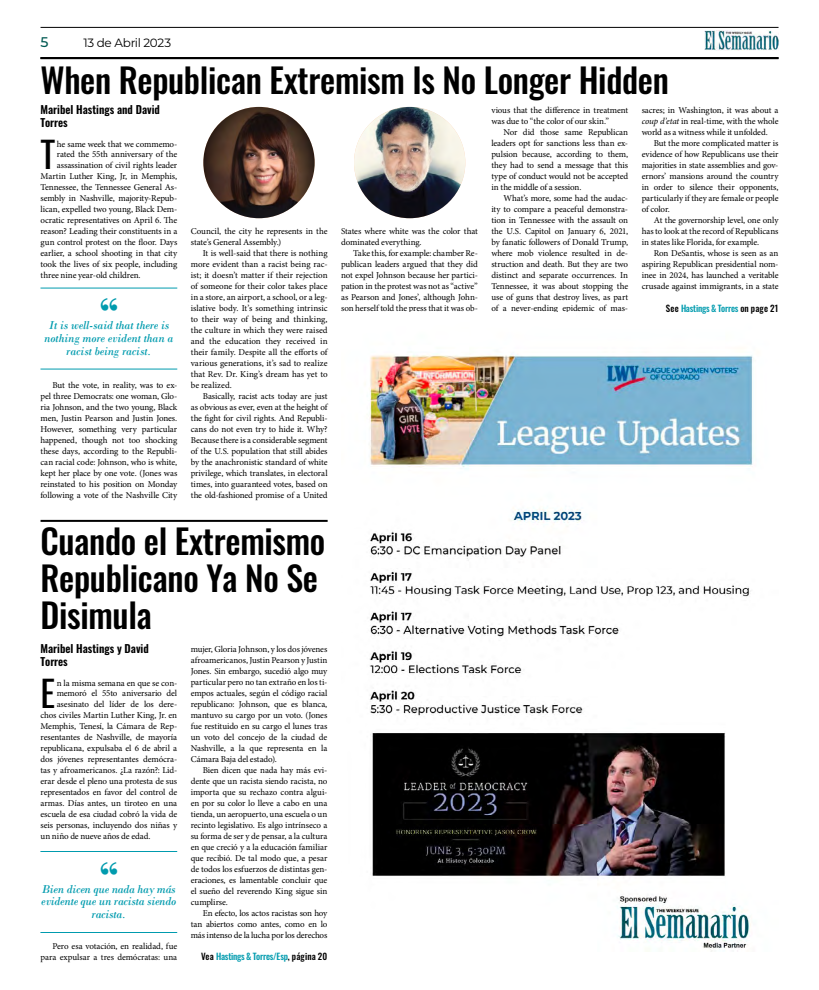
<style>
.page{position:relative;width:819px;height:990px;background:#fff}
.page>*{position:absolute;margin:0;border:0;box-sizing:border-box;transform-origin:0 0}
.t1{font:700 40px "Bodoni";color:#009bae}
.t2{font:36.2px "Oswald";color:#000}
.t3{font:500 34px/37px "Oswald";letter-spacing:-.01em;color:#000}
.t4{font:500 14px "Montserrat";color:#005952}
.t5{font:italic 12px/13px "Bodoni";letter-spacing:-.01em;color:#009bae;text-align:center}
.t6{font:12px "Montserrat";letter-spacing:-.03em;color:#000}
.t7{font:600 11px/13.2px "Oswald";color:#000}
.t8{font:9px/11px "Minion Pro";letter-spacing:-.015em;color:#000;text-align:justify}
.t9{font:500 9px "Oswald";letter-spacing:-.015em;color:#009bae}
.s1{color:#000}
.s2{font-style:italic}
</style>
<div class="page">
<img style="left:704px;top:31px;width:74px;height:20px">
<hr style="left:41px;top:57px;width:738px;height:2px;background:#000">
<hr style="left:41px;top:27px;width:738px;height:1px;background:#000">
<hr style="left:40px;top:57px;width:738px;height:2px;background:#000">
<hr style="left:41px;top:288px;width:136px;height:1px;background:#009bae">
<hr style="left:41px;top:369px;width:136px;height:1px;background:#009bae">
<img style="left:203px;top:107px;width:112px;height:111px;border-radius:56px">
<img style="left:354px;top:107px;width:111px;height:111px;border-radius:56px">
<img style="left:369px;top:354px;width:384px;height:598px">
<hr style="left:41px;top:520px;width:287px;height:2px;background:#000">
<hr style="left:40px;top:851px;width:137px;height:1px;background:#009bae">
<hr style="left:40px;top:932px;width:137px;height:1px;background:#009bae">
<h3 class="t4" style="left:40px;top:32px;width:10px">5</h3>
<h3 class="t6" style="left:83px;top:35px;width:89px">13 de Abril 2023</h3>
<h3 class="t3" style="left:40px;top:63px;width:630px">When Republican Extremism Is No Longer Hidden</h3>
<p class="t7" style="left:41px;top:103px;width:121px">Maribel Hastings and David<br>Torres</p>
<h2 class="t2" style="left:41px;top:122px;width:16px">T</h2>
<p class="t8" style="left:57px;top:138px;width:122px">he same week that we commemo-</p>
<p class="t8" style="left:57px;top:149px;width:122px">rated the 55th anniversary of the</p>
<p class="t8" style="left:57px;top:160px;width:122px">assassination of civil rights leader</p>
<p class="t8" style="left:41px;top:171px;width:138px">Martin Luther King, Jr, in Memphis,</p>
<p class="t8" style="left:41px;top:182px;width:138px">Tennessee, the Tennessee General As-</p>
<p class="t8" style="left:41px;top:193px;width:138px">sembly in Nashville, majority-Repub-</p>
<p class="t8" style="left:41px;top:204px;width:138px">lican, expelled two young, Black Dem-</p>
<p class="t8" style="left:41px;top:215px;width:138px">ocratic representatives on April 6. The</p>
<p class="t8" style="left:41px;top:226px;width:138px">reason? Leading their constituents in a</p>
<p class="t8" style="left:41px;top:237px;width:138px">gun control protest on the floor. Days</p>
<p class="t8" style="left:41px;top:248px;width:138px">earlier, a school shooting in that city</p>
<p class="t8" style="left:41px;top:259px;width:138px">took the lives of six people, including</p>
<p class="t8" style="left:41px;top:270px;width:102px">three nine year-old children.</p>
<h1 class="t1" style="left:99px;top:288px;width:21px">“</h1>
<h3 class="t5" style="left:44px;top:332px;width:131px">nothing more evident than a racist being racist.</h3>
<h3 class="t5" style="left:48px;top:319px;width:122px">It is well-said that there is</h3>
<p class="t8" style="left:41px;top:380px;width:138px;text-indent:12px">But the vote, in reality, was to ex&shy;pel three Democrats: one woman, Glo&shy;ria Johnson, and the two young, Black men, Justin Pearson and Justin Jones.<br>However, something very particular happened, though not too shocking these days, according to the Republi&shy;can racial code: Johnson, who is white, kept her place by one vote. (Jones was reinstated to his position on Monday following a vote of the Nashville City</p>
<p class="t8" style="left:191px;top:226px;width:138px">Council, the city he represents in the state’s General Assembly.)</p>
<p class="t8" style="left:191px;top:248px;width:138px;text-indent:12px">It is well-said that there is nothing more evident than a racist being rac&shy;ist; it doesn’t matter if their rejection of someone for their color takes place in a store, an airport, a school, or a leg&shy;islative body. It’s something intrinsic to their way of being and thinking, the culture in which they were raised and the education they received in their family. Despite all the efforts of various generations, it’s sad to realize that Rev. Dr. King’s dream has yet to be realized.</p>
<p class="t8" style="left:191px;top:391px;width:138px;text-indent:12px">Basically, racist acts today are just as obvious as ever, even at the height of the fight for civil rights. And Republi&shy;cans do not even try to hide it. Why?<br>Because there is a considerable segment of the U.S. population that still abides by the anachronistic standard of white privilege, which translates, in electoral times, into guaranteed votes, based on the old-fashioned promise of a United</p>
<h3 class="t3" style="left:41px;top:524px;width:286px">Cuando el Extremismo<br>Republicano Ya No Se<br>Disimula</h3>
<p class="t7" style="left:41px;top:642px;width:110px">Maribel Hastings y David<br>Torres</p>
<h2 class="t2" style="left:41px;top:661px;width:16px">E</h2>
<p class="t8" style="left:57px;top:677px;width:122px">n la misma semana en que se con-</p>
<p class="t8" style="left:57px;top:688px;width:122px">memoró el 55to aniversario del</p>
<p class="t8" style="left:57px;top:699px;width:122px">asesinato del líder de los dere-</p>
<p class="t8" style="left:41px;top:710px;width:138px">chos civiles Martin Luther King, Jr. en</p>
<p class="t8" style="left:41px;top:721px;width:138px">Memphis, Tenesí, la Cámara de Rep-</p>
<p class="t8" style="left:41px;top:732px;width:138px">resentantes de Nashville, de mayoría</p>
<p class="t8" style="left:41px;top:743px;width:138px">republicana, expulsaba el 6 de abril a</p>
<p class="t8" style="left:41px;top:754px;width:138px">dos jóvenes representantes demócra-</p>
<p class="t8" style="left:41px;top:765px;width:138px">tas y afroamericanos. ¿La razón?: Lid-</p>
<p class="t8" style="left:41px;top:776px;width:138px">erar desde el pleno una protesta de sus</p>
<p class="t8" style="left:41px;top:787px;width:138px">representados en favor del control de</p>
<p class="t8" style="left:41px;top:798px;width:138px">armas. Días antes, un tiroteo en una</p>
<p class="t8" style="left:41px;top:809px;width:138px">escuela de esa ciudad cobró la vida de</p>
<p class="t8" style="left:41px;top:820px;width:138px">seis personas, incluyendo dos niñas y</p>
<p class="t8" style="left:41px;top:831px;width:112px">un niño de nueve años de edad.</p>
<h1 class="t1" style="left:99px;top:852px;width:21px">“</h1>
<h3 class="t5" style="left:41px;top:895px;width:137px">evidente que un racista siendo racista.</h3>
<h3 class="t5" style="left:42px;top:882px;width:135px">Bien dicen que nada hay más</h3>
<p class="t8" style="left:41px;top:941px;width:138px;text-align:right">Pero esa votación, en realidad, fue para expulsar a tres demócratas: una</p>
<p class="t8" style="left:191px;top:644px;width:138px">mujer, Gloria Johnson, y los dos jóvenes afroamericanos, Justin Pearson y Justin Jones. Sin embargo, sucedió algo muy particular pero no tan extraño en los ti&shy;empos actuales, según el código racial republicano: Johnson, que es blanca, mantuvo su cargo por un voto. (Jones fue restituido en su cargo el lunes tras un voto del concejo de la ciudad de Nashville, a la que representa en la Cámara Baja del estado).</p>
<p class="t8" style="left:191px;top:765px;width:138px;text-indent:12px">Bien dicen que nada hay más evi&shy;dente que un racista siendo racista, no importa que su rechazo contra algui&shy;en por su color lo lleve a cabo en una tienda, un aeropuerto, una escuela o un recinto legislativo. Es algo intrínseco a su forma de ser y de pensar, a la cultura en que creció y a la educación familiar que recibió. De tal modo que, a pesar de todos los esfuerzos de distintas gen&shy;eraciones, es lamentable concluir que el sueño del reverendo King sigue sin cumplirse.</p>
<p class="t8" style="left:191px;top:908px;width:138px;text-indent:12px">En efecto, los actos racistas son hoy tan abiertos como antes, como en lo más intenso de la lucha por los derechos</p>
<p class="t9" style="left:201px;top:952px;width:128px"><span class="s1">Vea</span> Hastings &amp; Torres/Esp<span class="s1">, página 20</span></p>
<p class="t8" style="left:341px;top:226px;width:138px">States where white was the color that dominated everything.</p>
<p class="t8" style="left:341px;top:248px;width:138px;text-indent:12px">Take this, for example: chamber Re&shy;publican leaders argued that they did not expel Johnson because her partici&shy;pation in the protest was not as “active” as Pearson and Jones’, although John&shy;son herself told the press that it was ob-</p>
<p class="t8" style="left:491px;top:105px;width:138px">vious that the difference in treatment was due to “the color of our skin.”</p>
<p class="t8" style="left:491px;top:127px;width:138px;text-indent:12px">Nor did those same Republican leaders opt for sanctions less than ex&shy;pulsion because, according to them, they had to send a message that this type of conduct would not be accepted in the middle of a session.</p>
<p class="t8" style="left:491px;top:193px;width:138px;text-indent:12px">What’s more, some had the audac&shy;ity to compare a peaceful demonstra&shy;tion in Tennessee with the assault on the U.S. Capitol on January 6, 2021, by fanatic followers of Donald Trump, where mob violence resulted in de&shy;struction and death. But they are two distinct and separate occurrences. In Tennessee, it was about stopping the use of guns that destroy lives, as part of a never-ending epidemic of mas-</p>
<p class="t8" style="left:642px;top:105px;width:138px">sacres; in Washington, it was about a <span class="s2">coup d’etat</span> in real-time, with the whole world as a witness while it unfolded.</p>
<p class="t8" style="left:642px;top:138px;width:138px;text-indent:12px">But the more complicated matter is evidence of how Republicans use their majorities in state assemblies and gov&shy;ernors’ mansions around the country in order to silence their opponents, particularly if they are female or people of color.</p>
<p class="t8" style="left:642px;top:215px;width:138px;text-indent:12px">At the governorship level, one only has to look at the record of Republicans in states like Florida, for example.</p>
<p class="t8" style="left:642px;top:248px;width:138px;text-indent:12px">Ron DeSantis, whose is seen as an aspiring Republican presidential nom&shy;inee in 2024, has launched a veritable crusade against immigrants, in a state</p>
<p class="t9" style="left:666px;top:303px;width:114px"><span class="s1">See</span> Hastings &amp; Torres <span class="s1">on page 21</span></p>
</div>
